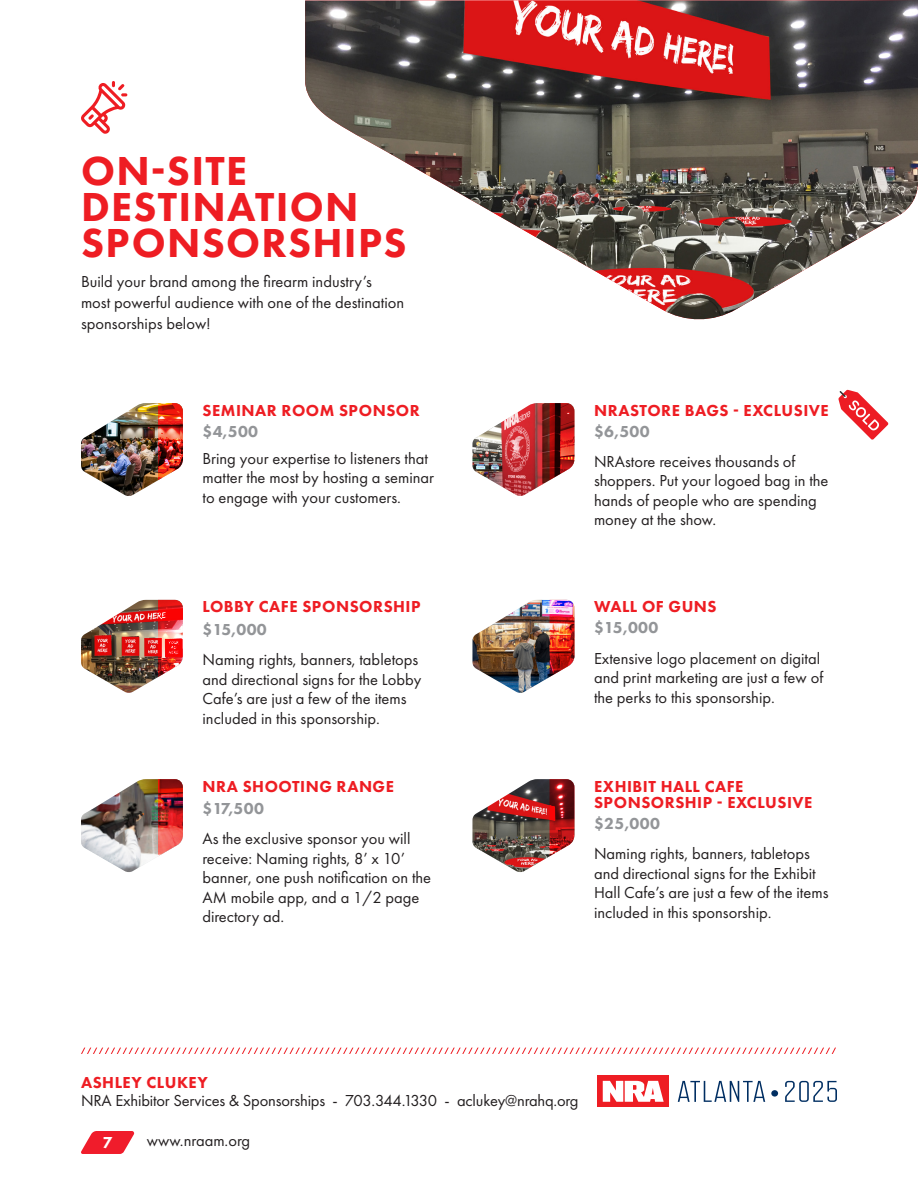
<style>
.page{position:relative;width:918px;height:1188px;background:#fff}
.page>*{position:absolute;margin:0;border:0;box-sizing:border-box;transform-origin:0 0}
.t1{font:800 42px/36px "Futura PT";letter-spacing:.03em;color:#ee1d23}
.t2{font:16.5px/19.5px "Futura PT";color:#231f20}
.t3{font:800 16.5px/16.5px "Futura PT";letter-spacing:.03em;color:#ee1d23}
.t4{font:800 16.5px "Futura PT";letter-spacing:.02em;color:#939598}
.t5{font:800 16.5px "Futura PT";color:#fff}
</style>
<div class="page">
<svg style="left:81px;top:1131px;width:54px;height:23px"></svg>
<img style="left:473px;top:403px;width:102px;height:93px">
<img style="left:81px;top:403px;width:102px;height:93px">
<img style="left:473px;top:600px;width:102px;height:93px">
<img style="left:473px;top:779px;width:102px;height:93px">
<img style="left:81px;top:600px;width:102px;height:93px">
<img style="left:81px;top:779px;width:102px;height:93px">
<svg style="left:81px;top:1048px;width:755px;height:6px"></svg>
<img style="left:305px;top:0;width:613px;height:320px">
<svg style="left:81px;top:81px;width:46px;height:53px"></svg>
<div style="left:597px;top:1076px;width:72px;height:31px;background:#ee1d23"></div>
<svg style="left:603px;top:1081px;width:61px;height:21px"></svg>
<svg style="left:678px;top:1081px;width:87px;height:21px"></svg>
<div style="left:771px;top:1090px;width:7px;height:7px;background:#002e62;border-radius:50%"></div>
<svg style="left:785px;top:1081px;width:52px;height:21px"></svg>
<svg style="left:838px;top:390px;width:50px;height:50px"></svg>
<p class="t1" style="left:81px;top:152px;width:279px">ON-SITE<br>DESTINATION</p>
<p class="t1" style="left:81px;top:224px;width:327px">SPONSORSHIPS</p>
<p class="t2" style="left:81px;top:271px;width:325px;line-height:21px">Build your brand among the firearm industry’s most powerful audience with one of the destination sponsorships below!</p>
<p class="t3" style="left:203px;top:402px;width:219px">SEMINAR ROOM SPONSOR</p>
<p class="t4" style="left:202px;top:421px;width:57px">$4,500</p>
<p class="t2" style="left:202px;top:448px;width:233px">Bring your expertise to listeners that matter the most by hosting a seminar to engage with your customers.</p>
<p class="t3" style="left:203px;top:598px;width:220px">LOBBY CAFE SPONSORSHIP</p>
<p class="t4" style="left:202px;top:619px;width:66px">$15,000</p>
<p class="t2" style="left:202px;top:650px;width:220px">Naming rights, banners, tabletops and directional signs for the Lobby Cafe’s are just a few of the items included in this sponsorship.</p>
<p class="t3" style="left:203px;top:778px;width:193px">NRA SHOOTING RANGE</p>
<p class="t4" style="left:202px;top:798px;width:63px">$17,500</p>
<p class="t2" style="left:202px;top:829px;width:230px">As the exclusive sponsor you will receive: Naming rights, 8’ x 10’ banner, one push notification on the<br>AM mobile app, and a 1/2 page directory ad.</p>
<p class="t3" style="left:594px;top:402px;width:236px">NRASTORE BAGS - EXCLUSIVE</p>
<p class="t4" style="left:594px;top:421px;width:57px">$6,500</p>
<p class="t2" style="left:594px;top:451px;width:236px">NRAstore receives thousands of shoppers. Put your logoed bag in the hands of people who are spending money at the show.</p>
<p class="t3" style="left:594px;top:598px;width:124px">WALL OF GUNS</p>
<p class="t4" style="left:594px;top:618px;width:66px">$15,000</p>
<p class="t2" style="left:594px;top:648px;width:231px">Extensive logo placement on digital and print marketing are just a few of the perks to this sponsorship.</p>
<p class="t3" style="left:594px;top:778px;width:220px">EXHIBIT HALL CAFE<br>SPONSORSHIP - EXCLUSIVE</p>
<p class="t4" style="left:594px;top:813px;width:67px">$25,000</p>
<p class="t2" style="left:594px;top:844px;width:236px">Naming rights, banners, tabletops and directional signs for the Exhibit Hall Cafe’s are just a few of the items included in this sponsorship.</p>
<p class="t3" style="left:81px;top:1074px;width:128px">ASHLEY CLUKEY</p>
<p class="t2" style="left:81px;top:1091px;width:499px">NRA Exhibitor Services &amp; Sponsorships - 703.344.1330 - aclukey@nrahq.org</p>
<p class="t5" style="left:103px;top:1132px;width:11px">7</p>
<p class="t2" style="left:147px;top:1131px;width:105px">www.nraam.org</p>
</div>
